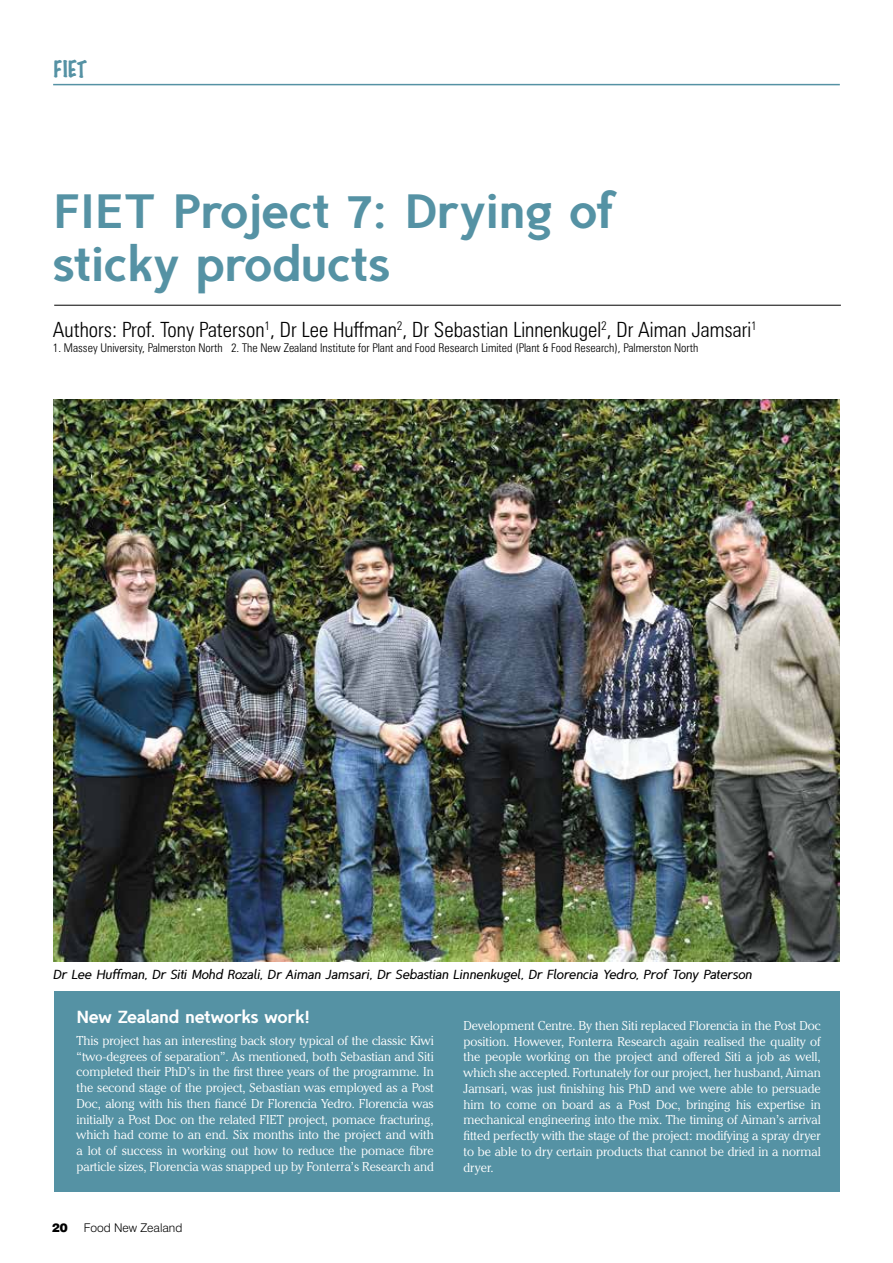
<style>
.page{position:relative;width:893px;height:1263px;background:#fff}
.page>*{position:absolute;margin:0;border:0;box-sizing:border-box;transform-origin:0 0}
.t1{font:49.5px/52.5px "Tyfoon Sans X Bold";color:#5592a4}
.t2{font:300 condensed 21px "Zurich BT";color:#000}
.t3{font:100 21px "Marker Felt";color:#5592a4}
.t4{font:18px "Tyfoon Sans X Bold";color:#fff}
.t5{font:italic 600 13.5px "Tyfoon Sans";color:#000}
.t6{font:300 12.75px/15.8px "Cheltenham IT Cby BT";color:#fff;text-align:justify}
.t7{font:300 condensed 12px "Zurich BT";color:#000}
.t8{font:300 12px "Swiss 721 BT";color:#000}
.t9{font:900 12px "Swiss 721 BT";color:#000}
</style>
<div class="page">
<div style="left:54px;top:991px;width:786px;height:201px;background:#5592a4"></div>
<hr style="left:53px;top:84px;width:787px;height:1px;background:#5592a4">
<hr style="left:54px;top:305px;width:787px;height:1px;background:#000">
<img style="left:53px;top:399px;width:787px;height:563px">
<h2 class="t3" style="left:53px;top:53px;width:35px">Fiet</h2>
<h1 class="t1" style="left:53px;top:184px;width:561px">FIET Project 7: Drying of sticky products</h1>
<h2 class="t2" style="left:53px;top:317px;width:705px">Authors: Prof. Tony Paterson<sup>1</sup>, Dr Lee Huffman<sup>2</sup>, Dr Sebastian Linnenkugel<sup>2</sup>, Dr Aiman Jamsari<sup>1</sup></h2>
<p class="t7" style="left:53px;top:341px;width:647px">1. Massey University, Palmerston North 2. The New Zealand Institute for Plant and Food Research Limited (Plant &amp; Food Research), Palmerston North</p>
<p class="t5" style="left:53px;top:965px;width:701px">Dr Lee Huffman, Dr Siti Mohd Rozali, Dr Aiman Jamsari, Dr Sebastian Linnenkugel, Dr Florencia Yedro, Prof Tony Paterson</p>
<p class="t6" style="left:463px;top:1017px;width:359px">Development Centre. By then Siti replaced Florencia in the Post Doc position. However, Fonterra Research again realised the quality of the people working on the project and offered Siti a job as well, which she accepted. Fortunately for our project, her husband, Aiman Jamsari, was just finishing his PhD and we were able to persuade him to come on board as a Post Doc, bringing his expertise in mechanical engineering into the mix. The timing of Aiman’s arrival fitted perfectly with the stage of the project: modifying a spray dryer to be able to dry certain products that cannot be dried in a normal dryer.</p>
<h3 class="t4" style="left:77px;top:1005px;width:235px">New Zealand networks work!</h3>
<p class="t6" style="left:77px;top:1032px;width:359px">This project has an interesting back story typical of the classic Kiwi “two-degrees of separation”. As mentioned, both Sebastian and Siti completed their PhD’s in the first three years of the programme. In the second stage of the project, Sebastian was employed as a Post Doc, along with his then fiancé Dr Florencia Yedro. Florencia was initially a Post Doc on the related FIET project, pomace fracturing, which had come to an end. Six months into the project and with a lot of success in working out how to reduce the pomace fibre particle sizes, Florencia was snapped up by Fonterra’s Research and</p>
<p class="t9" style="left:52px;top:1220px;width:17px">20</p>
<p class="t8" style="left:84px;top:1221px;width:100px">Food New Zealand</p>
</div>
